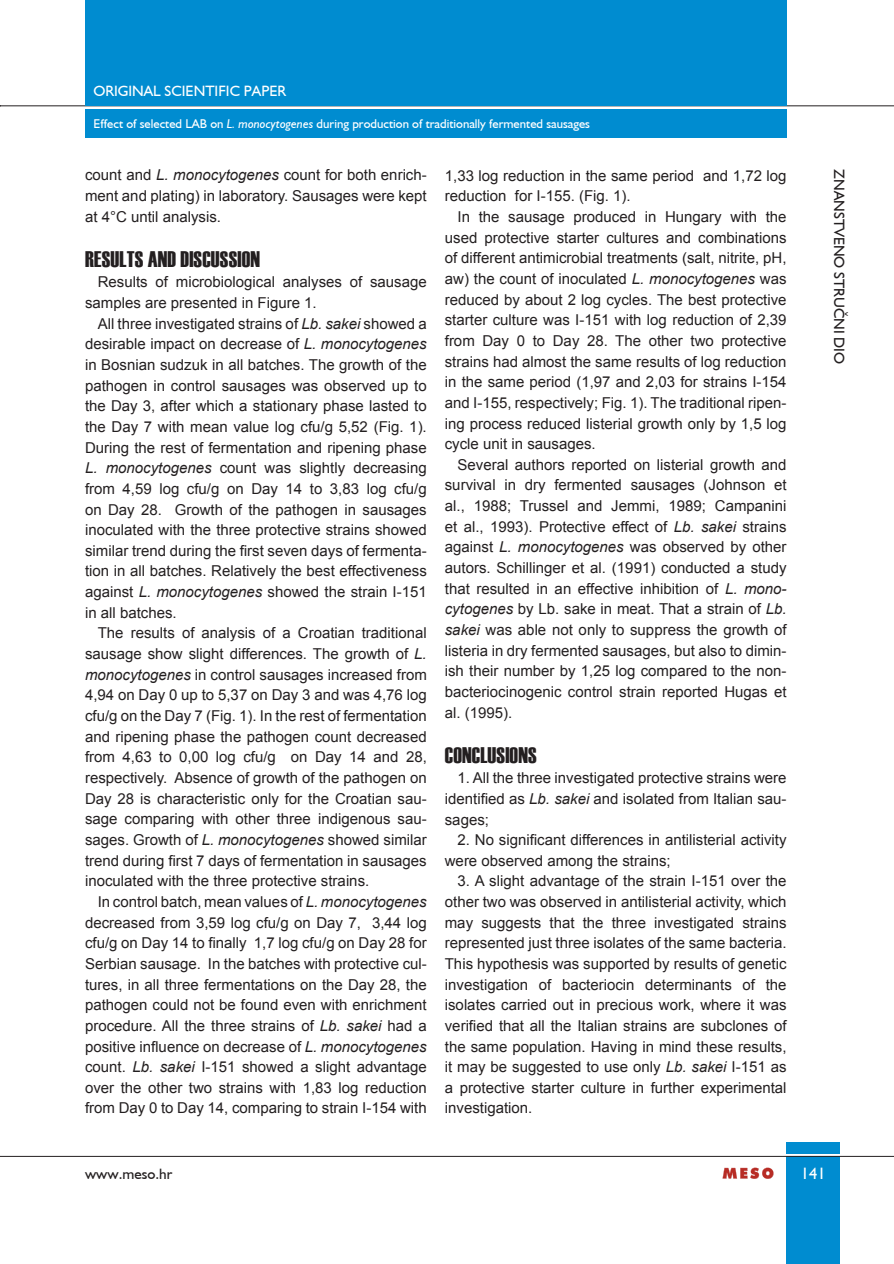
<style>
.page{position:relative;width:894px;height:1264px;background:#fff}
.page>*{position:absolute;margin:0;border:0;box-sizing:border-box;transform-origin:0 0}
.t1{font:22.5px "Haettenschweiler";letter-spacing:.01em;color:#231f20}
.t2{font:16.5px "Humanist 521 BT";color:#fff}
.t3{font:15px/20.7px "Arial";color:#231f20;text-align:justify}
.t4{font:15px "Humanist 521 BT";color:#231f20}
.t5{font:15px "Humanist 521 BT";color:#fff}
.t6{font:12.75px "Humanist 521 BT";color:#fff}
.s1{font-style:italic}
</style>
<div class="page">
<svg style="left:723px;top:1167px;width:51px;height:12px"></svg>
<hr style="left:0;top:105px;width:894px;height:1px;background:#231f20">
<div style="left:85px;top:0;width:702px;height:106px;background:#008cd0"></div>
<div style="left:787px;top:1156px;width:53px;height:108px;background:#008cd0"></div>
<hr style="left:0;top:1156px;width:894px;height:1px;background:#231f20">
<div style="left:787px;top:1142px;width:53px;height:11px;background:#008cd0"></div>
<div style="left:85px;top:109px;width:702px;height:28px;background:#008cd0"></div>
<p class="t5" style="left:94px;top:82px;width:194px">ORIGINAL SCIENTIFIC PAPER</p>
<p class="t6" style="left:94px;top:116px;width:498px">Effect of selected LAB on <span class="s1">L. monocytogenes</span> during production of traditionally fermented sausages</p>
<p class="t3" style="left:85px;top:165px;width:343px">count and <span class="s1">L. monocytogenes</span> count for both enrich&shy;ment and plating) in laboratory. Sausages were kept at 4°C until analysis.</p>
<h1 class="t1" style="left:85px;top:243px;width:177px">RESULTS AND DISCUSSION</h1>
<p class="t3" style="left:85px;top:272px;width:343px;text-indent:13px">Results of microbiological analyses of sausage samples are presented in Figure 1.</p>
<p class="t3" style="left:85px;top:313px;width:343px;text-indent:13px">All three investigated strains of <span class="s1">Lb. sakei</span> showed a desirable impact on decrease of <span class="s1">L. monocytogenes </span>in Bosnian sudzuk in all batches. The growth of the pathogen in control sausages was observed up to the Day 3, after which a stationary phase lasted to the Day 7 with mean value log cfu/g 5,52 (Fig. 1).<br>During the rest of fermentation and ripening phase <span class="s1">L. monocytogenes</span> count was slightly decreasing from 4,59 log cfu/g on Day 14 to 3,83 log cfu/g on Day 28. Growth of the pathogen in sausages inoculated with the three protective strains showed similar trend during the first seven days of fermenta&shy;tion in all batches. Relatively the best effectiveness against <span class="s1">L. monocytogenes</span> showed the strain I-151 in all batches.</p>
<p class="t3" style="left:85px;top:623px;width:343px;text-indent:13px">The results of analysis of a Croatian traditional sausage show slight differences. The growth of <span class="s1">L. monocytogenes</span> in control sausages increased from 4,94 on Day 0 up to 5,37 on Day 3 and was 4,76 log cfu/g on the Day 7 (Fig. 1). In the rest of fermentation and ripening phase the pathogen count decreased from 4,63 to 0,00 log cfu/g on Day 14 and 28, respectively. Absence of growth of the pathogen on Day 28 is characteristic only for the Croatian sau&shy;sage comparing with other three indigenous sau&shy;sages. Growth of <span class="s1">L. monocytogenes</span> showed similar trend during first 7 days of fermentation in sausages inoculated with the three protective strains.</p>
<p class="t3" style="left:85px;top:891px;width:343px;text-indent:13px">In control batch, mean values of <span class="s1">L. monocytogenes </span>decreased from 3,59 log cfu/g on Day 7, 3,44 log cfu/g on Day 14 to finally 1,7 log cfu/g on Day 28 for Serbian sausage. In the batches with protective cul&shy;tures, in all three fermentations on the Day 28, the pathogen could not be found even with enrichment procedure. All the three strains of <span class="s1">Lb. sakei</span> had a positive influence on decrease of <span class="s1">L. monocytogenes </span>count. <span class="s1">Lb. sakei</span> I-151 showed a slight advantage over the other two strains with 1,83 log reduction from Day 0 to Day 14, comparing to strain I-154 with</p>
<p class="t3" style="left:445px;top:165px;width:343px">1,33 log reduction in the same period and 1,72 log reduction for I-155. (Fig. 1).</p>
<p class="t3" style="left:445px;top:207px;width:343px;text-indent:13px">In the sausage produced in Hungary with the used protective starter cultures and combinations of different antimicrobial treatments (salt, nitrite, pH, aw) the count of inoculated <span class="s1">L. monocytogenes</span> was reduced by about 2 log cycles. The best protective starter culture was I-151 with log reduction of 2,39 from Day 0 to Day 28. The other two protective strains had almost the same results of log reduction in the same period (1,97 and 2,03 for strains I-154 and I-155, respectively; Fig. 1). The traditional ripen&shy;ing process reduced listerial growth only by 1,5 log cycle unit in sausages.</p>
<p class="t3" style="left:445px;top:454px;width:343px;text-indent:13px">Several authors reported on listerial growth and survival in dry fermented sausages (Johnson et al., 1988; Trussel and Jemmi, 1989; Campanini et al., 1993). Protective effect of <span class="s1">Lb. sakei</span> strains against <span class="s1">L. monocytogenes</span> was observed by other autors. Schillinger et al. (1991) conducted a study that resulted in an effective inhibition of <span class="s1">L. mono&shy;cytogenes</span> by Lb. sake in meat. That a strain of <span class="s1">Lb. sakei</span> was able not only to suppress the growth of listeria in dry fermented sausages, but also to dimin&shy;ish their number by 1,25 log compared to the non&shy;bacteriocinogenic control strain reported Hugas et al. (1995).</p>
<h1 class="t1" style="left:445px;top:739px;width:93px">CONCLUSIONS</h1>
<p class="t3" style="left:445px;top:768px;width:343px;text-indent:13px">1. All the three investigated protective strains were identified as <span class="s1">Lb. sakei</span> and isolated from Italian sau&shy;sages;</p>
<p class="t3" style="left:445px;top:830px;width:343px;text-indent:13px">2. No significant differences in antilisterial activity were observed among the strains;</p>
<p class="t3" style="left:445px;top:871px;width:343px;text-indent:13px">3. A slight advantage of the strain I-151 over the other two was observed in antilisterial activity, which may suggests that the three investigated strains represented just three isolates of the same bacteria.<br>This hypothesis was supported by results of genetic investigation of bacteriocin determinants of the isolates carried out in precious work, where it was verified that all the Italian strains are subclones of the same population. Having in mind these results, it may be suggested to use only <span class="s1">Lb. sakei</span> I-151 as a protective starter culture in further experimental investigation.</p>
<p class="t4" style="left:849px;top:169px;width:196px;rotate:90deg">ZNANSTVENO STRUČNI DIO</p>
<p class="t4" style="left:85px;top:1164px;width:89px">www.meso.hr</p>
<p class="t2" style="left:801px;top:1163px;width:26px">141</p>
</div>
